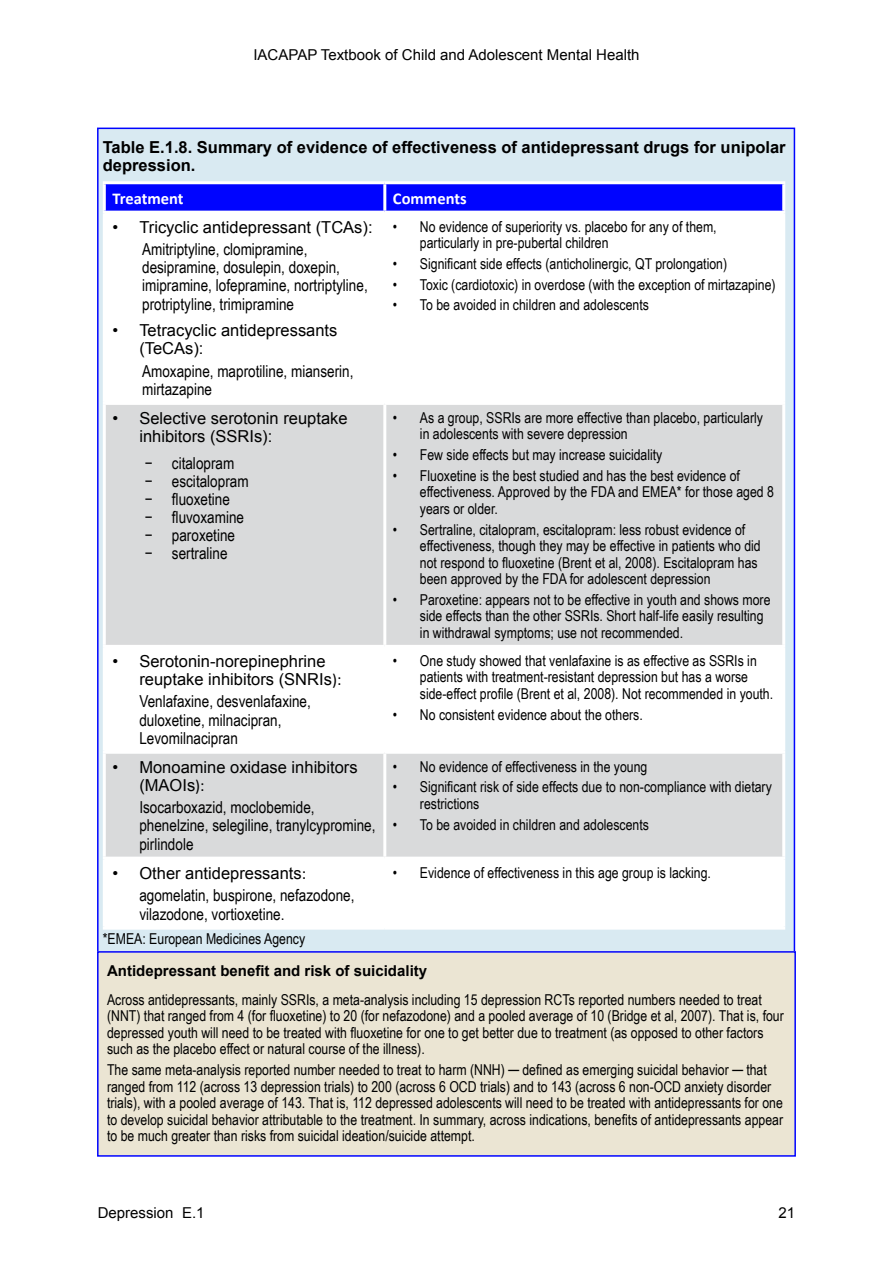
<style>
.page{position:relative;width:893px;height:1263px;background:#fff}
.page>*{position:absolute;margin:0;border:0;box-sizing:border-box;transform-origin:0 0}
.t1{font:16.5px/18.1px "Arial Narrow";color:#000}
.t2{font:16.5px/18.1px "Arial";color:#000}
.t3{font:700 16.5px/18.1px "Arial";color:#000}
.t4{font:700 16.5px "Calibri";color:#fff}
.t5{font:15px/16.5px "Arial Narrow";color:#000}
.t6{font:15px "Arial";color:#000}
.t7{font:700 15px "Arial";color:#000}
.s1{font-family:"Calibri"}
</style>
<div class="page">
<div style="left:98px;top:128px;width:696px;height:824px;background:#d9eaf2"></div>
<svg style="left:106px;top:184px;width:676px;height:27px;background:#0509ff"></svg>
<div style="left:106px;top:214px;width:676px;height:713px;background:#fff"></div>
<svg style="left:106px;top:405px;width:676px;height:452px;background:#e1e2e3"></svg>
<hr style="left:103px;top:181px;width:282px;height:3px;background:#fff">
<hr style="left:103px;top:184px;width:3px;height:27px;background:#fff">
<hr style="left:385px;top:181px;width:400px;height:3px;background:#fff">
<hr style="left:383px;top:184px;width:3px;height:27px;background:#fff">
<hr style="left:782px;top:184px;width:3px;height:27px;background:#fff">
<hr style="left:103px;top:211px;width:282px;height:3px;background:#fff">
<hr style="left:103px;top:214px;width:3px;height:188px;background:#fff">
<hr style="left:385px;top:211px;width:400px;height:3px;background:#fff">
<hr style="left:383px;top:214px;width:3px;height:188px;background:#fff">
<hr style="left:782px;top:214px;width:3px;height:188px;background:#fff">
<hr style="left:103px;top:402px;width:282px;height:3px;background:#fff">
<hr style="left:103px;top:405px;width:3px;height:240px;background:#fff">
<hr style="left:385px;top:402px;width:400px;height:3px;background:#fff">
<hr style="left:383px;top:405px;width:3px;height:240px;background:#fff">
<hr style="left:782px;top:405px;width:3px;height:240px;background:#fff">
<hr style="left:103px;top:645px;width:282px;height:3px;background:#fff">
<hr style="left:103px;top:648px;width:3px;height:103px;background:#fff">
<hr style="left:385px;top:645px;width:400px;height:3px;background:#fff">
<hr style="left:383px;top:648px;width:3px;height:103px;background:#fff">
<hr style="left:782px;top:648px;width:3px;height:103px;background:#fff">
<hr style="left:103px;top:751px;width:282px;height:3px;background:#fff">
<hr style="left:103px;top:754px;width:3px;height:103px;background:#fff">
<hr style="left:385px;top:751px;width:400px;height:3px;background:#fff">
<hr style="left:383px;top:754px;width:3px;height:103px;background:#fff">
<hr style="left:782px;top:754px;width:3px;height:103px;background:#fff">
<hr style="left:103px;top:857px;width:282px;height:3px;background:#fff">
<hr style="left:103px;top:860px;width:3px;height:67px;background:#fff">
<hr style="left:385px;top:857px;width:400px;height:3px;background:#fff">
<hr style="left:383px;top:860px;width:3px;height:67px;background:#fff">
<hr style="left:782px;top:860px;width:3px;height:67px;background:#fff">
<hr style="left:103px;top:927px;width:282px;height:3px;background:#fff">
<hr style="left:385px;top:927px;width:400px;height:3px;background:#fff">
<div style="left:98px;top:952px;width:697px;height:204px;background:#ebe5d3"></div>
<div style="left:97px;top:951px;width:699px;height:206px;border:2px solid #0004ff"></div>
<p class="t6" style="left:253px;top:45px;width:388px">IACAPAP Textbook of Child and Adolescent Mental Health</p>
<p class="t3" style="left:103px;top:138px;width:684px">Table E.1.8. Summary of evidence of effectiveness of antidepressant drugs for unipolar depression.</p>
<p class="t4" style="left:112px;top:188px;width:73px">Treatment</p>
<p class="t4" style="left:393px;top:188px;width:75px">Comments</p>
<p class="t2" style="left:112px;top:218px;width:262px">• Tricyclic antidepressant (TCAs):</p>
<p class="t1" style="left:142px;top:240px;width:227px">Amitriptyline, clomipramine, desipramine, dosulepin, doxepin, imipramine, lofepramine, nortriptyline, protriptyline, trimipramine</p>
<p class="t2" style="left:139px;top:321px;width:200px;text-indent:-27px">• Tetracyclic antidepressants (TeCAs):</p>
<p class="t1" style="left:142px;top:361px;width:213px">Amoxapine, maprotiline, mianserin, mirtazapine</p>
<p class="t5" style="left:420px;top:217px;width:298px;text-indent:-27px">• No evidence of superiority vs. placebo for any of them, particularly in pre-pubertal children</p>
<p class="t5" style="left:393px;top:255px;width:336px">• Significant side effects (anticholinergic, QT prolongation)</p>
<p class="t5" style="left:393px;top:275px;width:384px">• Toxic (cardiotoxic) in overdose (with the exception of mirtazapine)</p>
<p class="t5" style="left:393px;top:296px;width:258px">• To be avoided in children and adolescents</p>
<p class="t2" style="left:139px;top:409px;width:210px;text-indent:-27px">• Selective serotonin reuptake inhibitors (SSRIs):</p>
<p class="t1" style="left:145px;top:453px;width:91px">− citalopram</p>
<p class="t1" style="left:145px;top:471px;width:105px">− escitalopram</p>
<p class="t1" style="left:145px;top:489px;width:86px">− fluoxetine</p>
<p class="t1" style="left:145px;top:508px;width:101px">− fluvoxamine</p>
<p class="t1" style="left:145px;top:526px;width:92px">− paroxetine</p>
<p class="t1" style="left:145px;top:544px;width:84px">− sertraline</p>
<p class="t2" style="left:139px;top:652px;width:203px;text-indent:-27px">• Serotonin-norepinephrine reuptake inhibitors (SNRIs<span class="s1">):</span></p>
<p class="t1" style="left:139px;top:692px;width:173px">Venlafaxine, desvenlafaxine, duloxetine, milnacipran,<br>Levomilnacipran</p>
<p class="t2" style="left:139px;top:758px;width:220px;text-indent:-27px">• Monoamine oxidase inhibitors (MAOIs<span class="s1">):</span></p>
<p class="t1" style="left:139px;top:798px;width:238px">Isocarboxazid, moclobemide, phenelzine, selegiline, tranylcypromine, pirlindole</p>
<p class="t2" style="left:112px;top:864px;width:195px">• Other antidepressants<span class="s1">:</span></p>
<p class="t1" style="left:139px;top:886px;width:217px">agomelatin, buspirone, nefazodone, vilazodone, vortioxetine.</p>
<p class="t5" style="left:420px;top:409px;width:345px;text-indent:-27px">• As a group, SSRIs are more effective than placebo, particularly in adolescents with severe depression</p>
<p class="t5" style="left:393px;top:446px;width:271px">• Few side effects but may increase suicidality</p>
<p class="t5" style="left:420px;top:467px;width:356px;text-indent:-27px">• Fluoxetine is the best studied and has the best evidence of effectiveness. Approved by the FDA and EMEA* for those aged 8 years or older.</p>
<p class="t5" style="left:420px;top:520px;width:342px;text-indent:-27px">• Sertraline, citalopram, escitalopram: less robust evidence of effectiveness, though they may be effective in patients who did not respond to fluoxetine (Brent et al, 2008). Escitalopram has been approved by the FDA for adolescent depression</p>
<p class="t5" style="left:420px;top:591px;width:352px;text-indent:-27px">• Paroxetine: appears not to be effective in youth and shows more side effects than the other SSRIs. Short half-life easily resulting in withdrawal symptoms; use not recommended.</p>
<p class="t5" style="left:420px;top:652px;width:355px;text-indent:-27px">• One study showed that venlafaxine is as effective as SSRIs in patients with treatment-resistant depression but has a worse side-effect profile (Brent et al, 2008). Not recommended in youth.</p>
<p class="t5" style="left:393px;top:705px;width:251px">• No consistent evidence about the others.</p>
<p class="t5" style="left:393px;top:757px;width:256px">• No evidence of effectiveness in the young</p>
<p class="t5" style="left:420px;top:778px;width:353px;text-indent:-27px">• Significant risk of side effects due to non-compliance with dietary restrictions</p>
<p class="t5" style="left:393px;top:815px;width:258px">• To be avoided in children and adolescents</p>
<p class="t5" style="left:393px;top:863px;width:320px">• Evidence of effectiveness in this age group is lacking.</p>
<p class="t5" style="left:103px;top:930px;width:204px">*EMEA: European Medicines Agency</p>
<p class="t7" style="left:107px;top:960px;width:322px">Antidepressant benefit and risk of suicidality</p>
<p class="t5" style="left:107px;top:991px;width:678px">Across antidepressants, mainly SSRIs, a meta-analysis including 15 depression RCTs reported numbers needed to treat (NNT) that ranged from 4 (for fluoxetine) to 20 (for nefazodone) and a pooled average of 10 (Bridge et al, 2007). That is, four depressed youth will need to be treated with fluoxetine for one to get better due to treatment (as opposed to other factors such as the placebo effect or natural course of the illness).</p>
<p class="t5" style="left:107px;top:1061px;width:678px">The same meta-analysis reported number needed to treat to harm (NNH) ─ defined as emerging suicidal behavior ─ that ranged from 112 (across 13 depression trials) to 200 (across 6 OCD trials) and to 143 (across 6 non-OCD anxiety disorder trials), with a pooled average of 143. That is, 112 depressed adolescents will need to be treated with antidepressants for one to develop suicidal behavior attributable to the treatment. In summary, across indications, benefits of antidepressants appear to be much greater than risks from suicidal ideation/suicide attempt.</p>
<p class="t6" style="left:98px;top:1203px;width:108px">Depression E.1</p>
<p class="t6" style="left:778px;top:1203px;width:18px">21</p>
</div>
